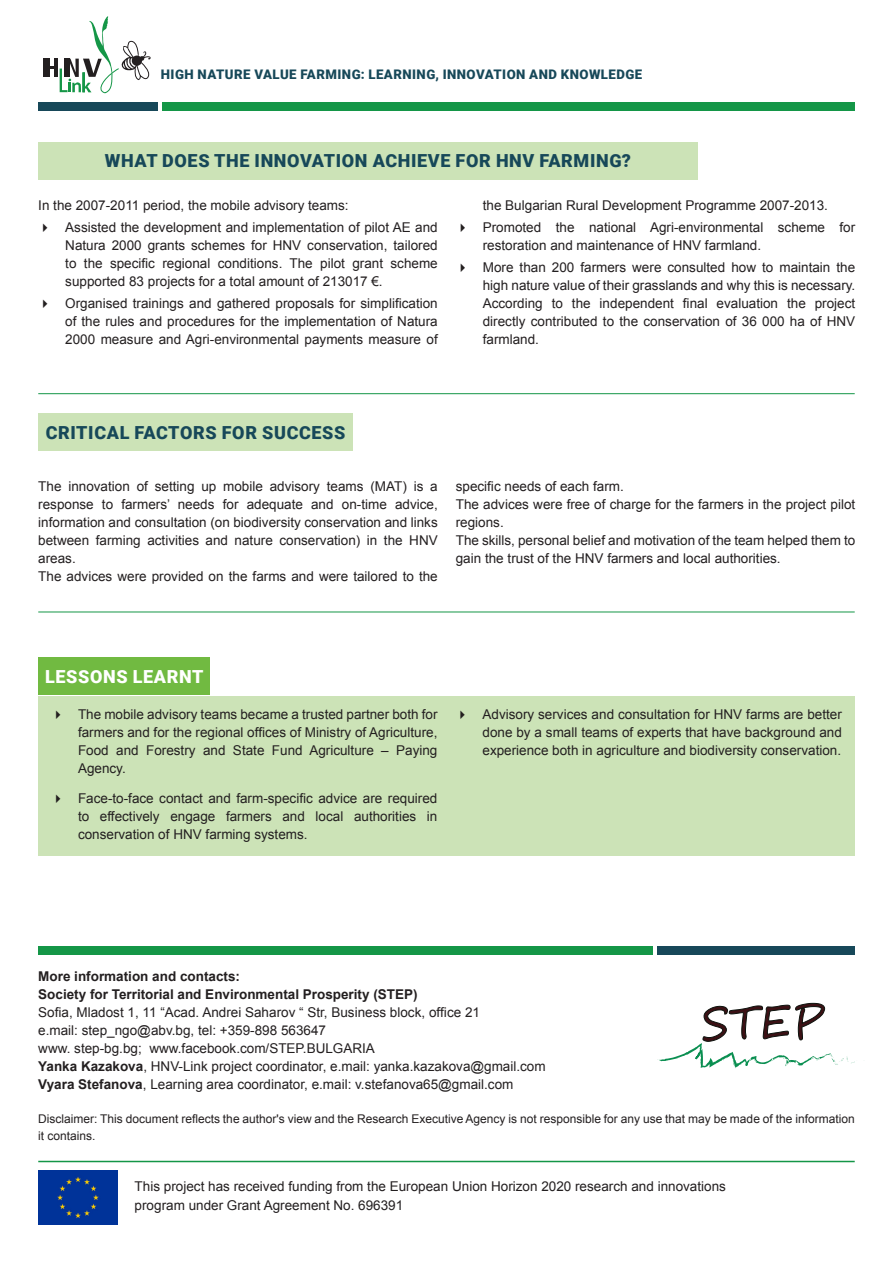
<style>
.page{position:relative;width:893px;height:1263px;background:#fff}
.page>*{position:absolute;margin:0;border:0;box-sizing:border-box;transform-origin:0 0}
.t1{font:900 18px "Roboto";letter-spacing:.035em;color:#174859}
.t2{font:900 18px "Roboto";letter-spacing:.035em;color:#fff}
.t3{font:13.5px/18px "Arial";color:#231f20;text-align:justify}
.t4{font:700 13.5px "Arial";color:#231f20}
.t5{font:900 13.2px "Roboto";letter-spacing:.035em;color:#174859}
.t6{font:12px/16.5px "Arial";color:#231f20}
.s1{font-weight:700}
</style>
<div class="page">
<div style="left:38px;top:142px;width:659px;height:38px;background:#cce3b7"></div>
<div style="left:38px;top:413px;width:315px;height:38px;background:#cce3b7"></div>
<div style="left:38px;top:696px;width:817px;height:159px;background:#cce3b7"></div>
<div style="left:38px;top:657px;width:172px;height:38px;background:#71ba41"></div>
<hr style="left:38px;top:393px;width:817px;height:1px;background:#149647">
<hr style="left:38px;top:612px;width:817px;height:1px;background:#149647">
<div style="left:43px;top:59px;width:7px;height:18px;background:#231f20"></div>
<svg style="left:49px;top:16px;width:102px;height:77px"></svg>
<div style="left:38px;top:103px;width:119px;height:8px;background:#174859"></div>
<div style="left:162px;top:103px;width:693px;height:8px;background:#149647"></div>
<div style="left:38px;top:947px;width:615px;height:8px;background:#149647"></div>
<div style="left:38px;top:1170px;width:80px;height:55px;background:#039"></div>
<div style="left:657px;top:946px;width:198px;height:9px;background:#174859"></div>
<hr style="left:38px;top:1161px;width:817px;height:1px;background:#149647">
<svg style="left:657px;top:1003px;width:198px;height:66px"></svg>
<p class="t5" style="left:161px;top:65px;width:483px">HIGH NATURE VALUE FARMING: LEARNING, INNOVATION AND KNOWLEDGE</p>
<p class="t1" style="left:105px;top:148px;width:528px">WHAT DOES THE INNOVATION ACHIEVE FOR HNV FARMING?</p>
<p class="t3" style="left:38px;top:196px;width:312px">In the 2007-2011 period, the mobile advisory teams:</p>
<p class="t3" style="left:65px;top:218px;width:374px">Assisted the development and implementation of pilot AE and Natura 2000 grants schemes for HNV conservation, tailored to the specific regional conditions. The pilot grant scheme supported 83 projects for a total amount of 213017 €.</p>
<p class="t3" style="left:65px;top:295px;width:374px">Organised trainings and gathered proposals for simplification of the rules and procedures for the implementation of Natura 2000 measure and Agri-environmental payments measure of</p>
<p class="t3" style="left:483px;top:196px;width:347px">the Bulgarian Rural Development Programme 2007-2013.</p>
<p class="t3" style="left:483px;top:218px;width:374px">Promoted the national Agri-environmental scheme for restoration and maintenance of HNV farmland.</p>
<p class="t3" style="left:483px;top:259px;width:374px">More than 200 farmers were consulted how to maintain the high nature value of their grasslands and why this is necessary.<br>According to the independent final evaluation the project directly contributed to the conservation of 36 000 ha of HNV farmland.</p>
<p class="t1" style="left:46px;top:420px;width:301px">CRITICAL FACTORS FOR SUCCESS</p>
<p class="t3" style="left:38px;top:477px;width:401px">The innovation of setting up mobile advisory teams (МАТ) is a response to farmers’ needs for adequate and on-time advice, information and consultation (on biodiversity conservation and links between farming activities and nature conservation) in the HNV areas.</p>
<p class="t3" style="left:38px;top:567px;width:401px">The advices were provided on the farms and were tailored to the</p>
<p class="t3" style="left:456px;top:477px;width:170px">specific needs of each farm.</p>
<p class="t3" style="left:456px;top:495px;width:401px">The advices were free of charge for the farmers in the project pilot regions.</p>
<p class="t3" style="left:456px;top:531px;width:401px">The skills, personal belief and motivation of the team helped them to gain the trust of the HNV farmers and local authorities.</p>
<p class="t2" style="left:45px;top:664px;width:160px">LESSONS LEARNT</p>
<p class="t3" style="left:78px;top:705px;width:361px">The mobile advisory teams became a trusted partner both for farmers and for the regional offices of Ministry of Agriculture, Food and Forestry and State Fund Agriculture – Paying Agency.</p>
<p class="t3" style="left:78px;top:790px;width:361px">Face-to-face contact and farm-specific advice are required to effectively engage farmers and local authorities in conservation of HNV farming systems.</p>
<p class="t3" style="left:482px;top:705px;width:361px">Advisory services and consultation for HNV farms are better done by a small teams of experts that have background and experience both in agriculture and biodiversity conservation.</p>
<p class="t4" style="left:38px;top:967px;width:203px">More information and contacts:</p>
<p class="t3" style="left:38px;top:985px;width:443px"><span class="s1">Society for Territorial and Environmental Prosperity (STEP)<br></span>Sofia, Mladost 1, 11 “Acad. Andrei Saharov “ Str, Business block, office 21</p>
<p class="t3" style="left:38px;top:1021px;width:289px">e.mail: step_ngo@abv.bg, tel: +359-898 563647</p>
<p class="t3" style="left:38px;top:1039px;width:338px">www. step-bg.bg; www.facebook.com/STEP.BULGARIA</p>
<p class="t3" style="left:38px;top:1057px;width:509px"><span class="s1">Yanka Kazakova</span>, HNV-Link project coordinator, e.mail: yanka.kazakova@gmail.com</p>
<p class="t3" style="left:38px;top:1075px;width:477px"><span class="s1">Vyara Stefanova</span>, Learning area coordinator, e.mail: v.stefanova65@gmail.com</p>
<p class="t6" style="left:38px;top:1111px;width:818px">Disclaimer: This document reflects the author's view and the Research Executive Agency is not responsible for any use that may be made of the information it contains.</p>
<p class="t3" style="left:135px;top:1176px;width:593px;line-height:19.5px">This project has received funding from the European Union Horizon 2020 research and innovations program under Grant Agreement No. 696391</p>
</div>
